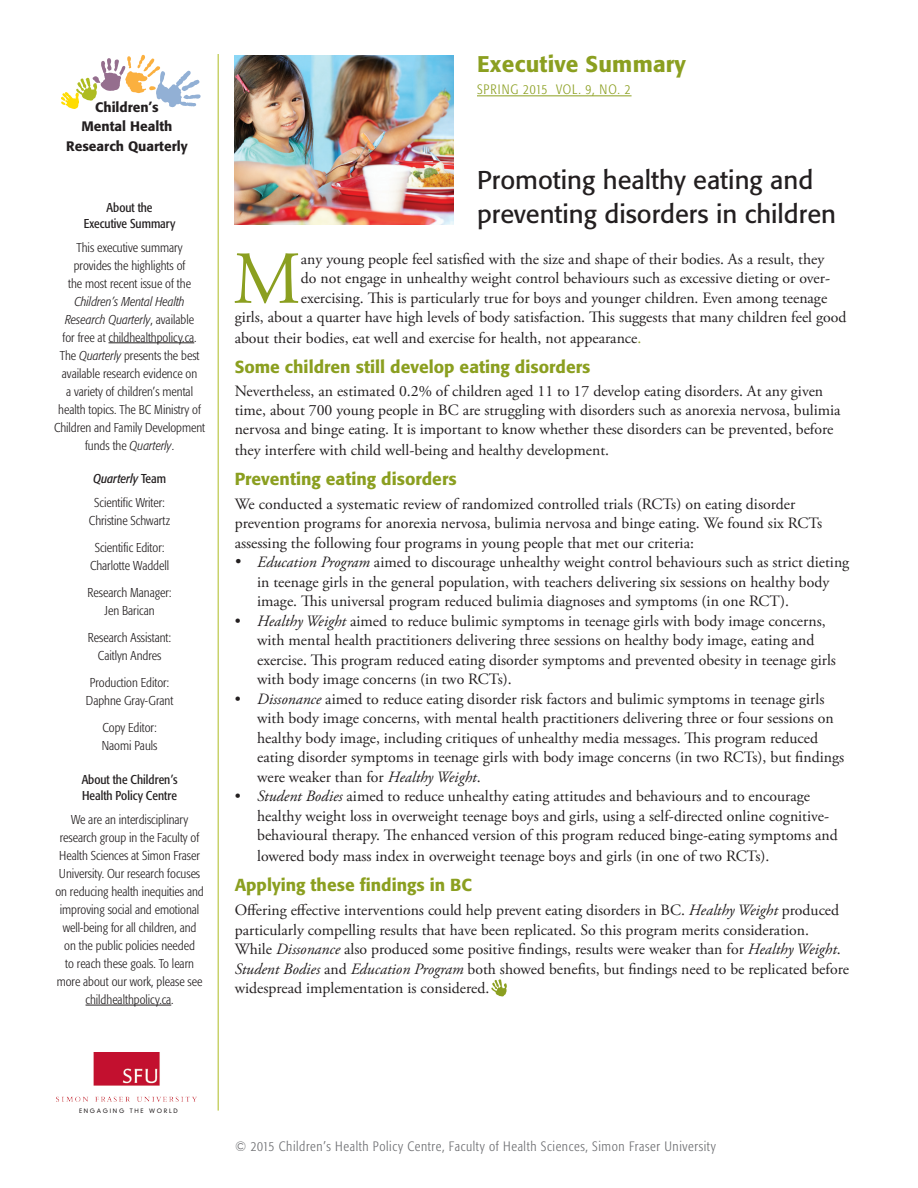
<style>
.page{position:relative;width:918px;height:1188px;background:#fff}
.page>*{position:absolute;margin:0;border:0;box-sizing:border-box;transform-origin:0 0}
.t1{font:74.55px "Adobe Garamond Pro";color:#8b9f20}
.t2{font:25.5px/34.5px "Formata";color:#231f20}
.t3{font:500 22.5px "Formata";letter-spacing:.01em;color:#8b9f20}
.subhead{font:500 17.25px "Formata";color:#8b9f20}
.List_Paragraph{font:15.75px/19.5px "Adobe Garamond Pro";color:#231f20}
.t4{font:500 13.65px/19.6px "Formata";color:#231f20;text-align:center}
.t5{font:300 condensed 13.5px "Formata";letter-spacing:.045em;color:#6c6d70}
.t6{font:300 condensed 13.5px "Formata";letter-spacing:.07em;color:#8b9f20}
.Masthead_head{font:300 condensed 12.75px/18px "Formata";color:#231f20;text-align:center}
.Masthead_blurb{font:300 condensed 12.75px/18px "Formata";color:#231f20;text-align:center}
.Sans_serif{font:300 condensed 12.75px/18px "Formata";color:#231f20;text-align:center}
.Masthead_head-2{font:condensed 12.75px/15.8px "Formata";color:#231f20;text-align:center}
.Masthead_head-3{font:italic condensed 12.75px "Formata";color:#231f20}
.t7{font:300 5.85px "DIN Neuzeit Grotesk";letter-spacing:.285em;color:#231f20}
.s1{font-style:italic}
.s2{font-style:normal}
.s3{color:#8b9f20}
</style>
<div class="page">
<hr style="left:109px;top:343px;width:85px;height:1px;background:#231f20">
<hr style="left:86px;top:1005px;width:85px;height:1px;background:#231f20">
<img style="left:57px;top:1053px;width:140px;height:49px">
<img style="left:62px;top:93px;width:17px;height:16px">
<img style="left:74px;top:77px;width:22px;height:26px">
<img style="left:92px;top:58px;width:31px;height:38px">
<img style="left:123px;top:54px;width:32px;height:40px">
<img style="left:154px;top:66px;width:47px;height:42px">
<hr style="left:218px;top:54px;width:1px;height:1057px;background:#aebc21">
<img style="left:491px;top:979px;width:16px;height:18px">
<img style="left:234px;top:55px;width:220px;height:169px">
<hr style="left:477px;top:96px;width:155px;height:1px;background:#8b9f20">
<p class="t4" style="left:66px;top:97px;width:123px">Children’s<br>Mental Health<br>Research Quarterly</p>
<p class="Masthead_head-2" style="left:84px;top:200px;width:93px">About the<br>Executive Summary</p>
<p class="Masthead_head" style="left:54px;top:238px;width:153px">This executive summary<br>provides the highlights of<br>the most recent issue of the<br><span class="s1">Children’s Mental Health<br>Research Quarterly</span>, available<br>for free at childhealthpolicy.ca.<br>The <span class="s1">Quarterly</span> presents the best available research evidence on<br>a variety of children’s mental health topics. The BC Ministry of<br>Children and Family Development funds the <span class="s1">Quarterly</span>.</p>
<p class="Masthead_head-3" style="left:93px;top:471px;width:74px">Quarterly <span class="s2">Team</span></p>
<p class="Sans_serif" style="left:89px;top:494px;width:83px">Scientific Writer:<br>Christine Schwartz</p>
<p class="Sans_serif" style="left:90px;top:539px;width:81px">Scientific Editor:<br>Charlotte Waddell</p>
<p class="Sans_serif" style="left:88px;top:584px;width:85px">Research Manager:<br>Jen Barican</p>
<p class="Sans_serif" style="left:88px;top:629px;width:85px">Research Assistant:<br>Caitlyn Andres</p>
<p class="Sans_serif" style="left:86px;top:674px;width:89px">Production Editor:<br>Daphne Gray-Grant</p>
<p class="Sans_serif" style="left:102px;top:719px;width:57px;text-align:left">Copy Editor:<br>Naomi Pauls</p>
<p class="Masthead_head-2" style="left:82px;top:772px;width:97px;text-align:left">About the Children’s<br>Health Policy Centre</p>
<p class="Masthead_blurb" style="left:55px;top:810px;width:150px">We are an interdisciplinary research group in the Faculty of<br>Health Sciences at Simon Fraser<br>University. Our research focuses on reducing health inequities and improving social and emotional well-being for all children, and on the public policies needed<br>to reach these goals. To learn more about our work, please see childhealthpolicy.ca.</p>
<p class="t3" style="left:477px;top:50px;width:210px">Executive Summary</p>
<p class="t6" style="left:477px;top:82px;width:155px">SPRING 2015 VOL. 9, NO. 2</p>
<p class="t2" style="left:477px;top:163px;width:361px">Promoting healthy eating and preventing disorders in children</p>
<p class="t1" style="left:233px;top:234px;width:70px">M</p>
<p class="List_Paragraph" style="left:301px;top:250px;width:525px">any young people feel satisfied with the size and shape of their bodies. As a result, they</p>
<p class="List_Paragraph" style="left:301px;top:269px;width:531px">do not engage in unhealthy weight control behaviours such as excessive dieting or over-</p>
<p class="List_Paragraph" style="left:301px;top:289px;width:528px">exercising. This is particularly true for boys and younger children. Even among teenage</p>
<p class="List_Paragraph" style="left:235px;top:308px;width:613px">girls, about a quarter have high levels of body satisfaction. This suggests that many children feel good</p>
<p class="List_Paragraph" style="left:235px;top:329px;width:408px">about their bodies, eat well and exercise for health, not appearance<span class="s3">.</span></p>
<p class="subhead" style="left:235px;top:357px;width:357px">Some children still develop eating disorders</p>
<p class="List_Paragraph" style="left:235px;top:383px;width:607px;line-height:18.8px">Nevertheless, an estimated 0.2% of children aged 11 to 17 develop eating disorders. At any given time, about 700 young people in BC are struggling with disorders such as anorexia nervosa, bulimia nervosa and binge eating. It is important to know whether these disorders can be prevented, before</p>
<p class="List_Paragraph" style="left:235px;top:441px;width:376px">they interfere with child well-being and healthy development.</p>
<p class="subhead" style="left:235px;top:468px;width:224px">Preventing eating disorders</p>
<p class="List_Paragraph" style="left:235px;top:495px;width:589px">We conducted a systematic review of randomized controlled trials (RCTs) on eating disorder prevention programs for anorexia nervosa, bulimia nervosa and binge eating. We found six RCTs assessing the following four programs in young people that met our criteria:</p>
<p class="List_Paragraph" style="left:257px;top:553px;width:594px;text-indent:-22px">• <span class="s1">Education Program</span> aimed to discourage unhealthy weight control behaviours such as strict dieting in teenage girls in the general population, with teachers delivering six sessions on healthy body image. This universal program reduced bulimia diagnoses and symptoms (in one RCT).</p>
<p class="List_Paragraph" style="left:257px;top:612px;width:580px;text-indent:-22px">• <span class="s1">Healthy Weight</span> aimed to reduce bulimic symptoms in teenage girls with body image concerns, with mental health practitioners delivering three sessions on healthy body image, eating and exercise. This program reduced eating disorder symptoms and prevented obesity in teenage girls with body image concerns (in two RCTs).</p>
<p class="List_Paragraph" style="left:257px;top:690px;width:588px;text-indent:-22px">• <span class="s1">Dissonance</span> aimed to reduce eating disorder risk factors and bulimic symptoms in teenage girls with body image concerns, with mental health practitioners delivering three or four sessions on healthy body image, including critiques of unhealthy media messages. This program reduced eating disorder symptoms in teenage girls with body image concerns (in two RCTs), but findings were weaker than for <span class="s1">Healthy Weight</span>.</p>
<p class="List_Paragraph" style="left:257px;top:787px;width:582px;text-indent:-22px">• <span class="s1">Student Bodies</span> aimed to reduce unhealthy eating attitudes and behaviours and to encourage healthy weight loss in overweight teenage boys and girls, using a self-directed online cognitive&shy;behavioural therapy. The enhanced version of this program reduced binge-eating symptoms and</p>
<p class="List_Paragraph" style="left:257px;top:847px;width:514px">lowered body mass index in overweight teenage boys and girls (in one of two RCTs).</p>
<p class="subhead" style="left:235px;top:875px;width:239px">Applying these findings in BC</p>
<p class="List_Paragraph" style="left:235px;top:901px;width:616px">Offering effective interventions could help prevent eating disorders in BC. <span class="s1">Healthy Weight</span> produced particularly compelling results that have been replicated. So this program merits consideration.<br>While <span class="s1">Dissonance</span> also produced some positive findings, results were weaker than for <span class="s1">Healthy Weight</span>.<br><span class="s1">Student Bodies</span> and <span class="s1">Education Program</span> both showed benefits, but findings need to be replicated before widespread implementation is considered.</p>
<p class="t7" style="left:79px;top:1107px;width:100px">ENGAGING THE WORLD</p>
<p class="t5" style="left:235px;top:1138px;width:482px">© 2015 Children’s Health Policy Centre, Faculty of Health Sciences, Simon Fraser University</p>
</div>
